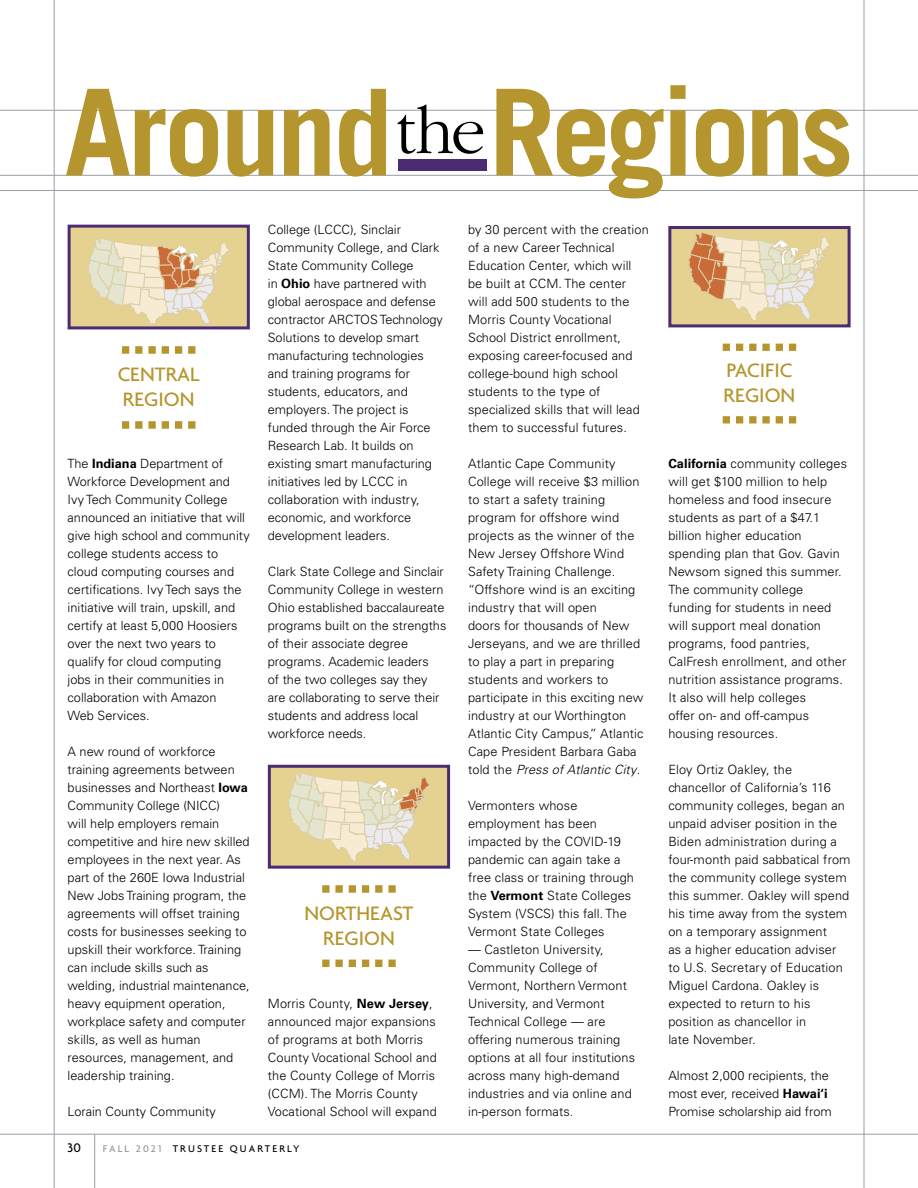
<style>
.page{position:relative;width:918px;height:1188px;background:#fff}
.page>*{position:absolute;margin:0;border:0;box-sizing:border-box;transform-origin:0 0}
.t1{font:700 120px "Trade Gothic LT Std";letter-spacing:-.04em;color:#b5952d}
.t2{font:500 21px/25.2px "Agenda";color:#b5952d}
.t3{font:500 13.5px "Agenda";color:#000}
.t4{font:300 12.75px/18px "Univers LT Std";letter-spacing:.01em;color:#000}
.t5{font:500 10.5px "Agenda";letter-spacing:.2em;color:#000}
.s1{font-weight:700}
.s2{color:#939598}
.s3{font-style:italic}
</style>
<div class="page">
<hr style="left:864px;top:0;width:1px;height:1188px;background:#999fa8">
<hr style="left:0;top:1134px;width:918px;height:1px;background:#999fa8">
<hr style="left:54px;top:0;width:1px;height:1188px;background:#999fa8">
<hr style="left:94px;top:1134px;width:1px;height:54px;background:#999fa8">
<div style="left:399px;top:159px;width:88px;height:12px;background:#4b2b71"></div>
<hr style="left:0;top:175px;width:918px;height:1px;background:#999fa8">
<hr style="left:0;top:190px;width:918px;height:1px;background:#999fa8">
<hr style="left:0;top:110px;width:918px;height:1px;background:#999fa8">
<div style="left:68px;top:225px;width:182px;height:104px;background:#e5d190;border:3px solid #4b2b71"></div>
<svg style="left:88px;top:238px;width:141px;height:85px"></svg>
<svg style="left:122px;top:421px;width:73px;height:8px"></svg>
<svg style="left:122px;top:346px;width:73px;height:8px"></svg>
<div style="left:268px;top:765px;width:182px;height:104px;background:#e5d190;border:3px solid #4b2b71"></div>
<svg style="left:288px;top:772px;width:142px;height:90px"></svg>
<svg style="left:322px;top:960px;width:74px;height:7px"></svg>
<svg style="left:322px;top:885px;width:74px;height:8px"></svg>
<div style="left:668px;top:226px;width:183px;height:101px;background:#e5d190;border:3px solid #4b2b71"></div>
<svg style="left:689px;top:232px;width:141px;height:89px"></svg>
<svg style="left:723px;top:416px;width:73px;height:7px"></svg>
<svg style="left:723px;top:344px;width:73px;height:7px"></svg>
<h1 class="t1" style="left:64px;top:59px;width:791px">Around<sup>the</sup>Regions</h1>
<h2 class="t2" style="left:118px;top:361px;width:84px">CENTRAL<br>REGION</h2>
<p class="t4" style="left:68px;top:454px;width:184px">The <span class="s1">Indiana</span> Department of<br>Workforce Development and<br>Ivy Tech Community College announced an initiative that will give high school and community college students access to cloud computing courses and certifications. Ivy Tech says the initiative will train, upskill, and certify at least 5,000 Hoosiers over the next two years to qualify for cloud computing<br>jobs in their communities in collaboration with Amazon<br>Web Services.</p>
<p class="t4" style="left:68px;top:743px;width:184px">A new round of workforce training agreements between businesses and Northeast <span class="s1">Iowa<br></span>Community College (NICC)<br>will help employers remain competitive and hire new skilled employees in the next year. As part of the 260E Iowa Industrial<br>New Jobs Training program, the agreements will offset training costs for businesses seeking to upskill their workforce. Training can include skills such as welding, industrial maintenance, heavy equipment operation, workplace safety and computer skills, as well as human resources, management, and leadership training.</p>
<p class="t4" style="left:68px;top:1103px;width:150px">Lorain County Community</p>
<p class="t4" style="left:268px;top:221px;width:177px">College (LCCC), Sinclair<br>Community College, and Clark<br>State Community College<br>in <span class="s1">Ohio</span> have partnered with global aerospace and defense contractor ARCTOS Technology<br>Solutions to develop smart manufacturing technologies and training programs for students, educators, and employers. The project is funded through the Air Force<br>Research Lab. It builds on existing smart manufacturing initiatives led by LCCC in collaboration with industry, economic, and workforce development leaders.</p>
<p class="t4" style="left:268px;top:563px;width:180px">Clark State College and Sinclair<br>Community College in western<br>Ohio established baccalaureate programs built on the strengths of their associate degree programs. Academic leaders<br>of the two colleges say they are collaborating to serve their students and address local workforce needs.</p>
<h2 class="t2" style="left:304px;top:900px;width:111px;text-align:center">NORTHEAST<br>REGION</h2>
<p class="t4" style="left:268px;top:994px;width:171px">Morris County, <span class="s1">New Jersey</span>, announced major expansions of programs at both Morris<br>County Vocational School and the County College of Morris (CCM). The Morris County<br>Vocational School will expand</p>
<p class="t3" style="left:68px;top:1140px;width:15px">30</p>
<p class="t5" style="left:103px;top:1143px;width:198px"><span class="s2">FALL 2021</span> TRUSTEE QUARTERLY</p>
<p class="t4" style="left:468px;top:221px;width:182px">by 30 percent with the creation of a new Career Technical<br>Education Center, which will be built at CCM. The center will add 500 students to the<br>Morris County Vocational<br>School District enrollment, exposing career-focused and college-bound high school students to the type of specialized skills that will lead them to successful futures.</p>
<p class="t4" style="left:468px;top:455px;width:177px">Atlantic Cape Community<br>College will receive $3 million to start a safety training program for offshore wind projects as the winner of the<br>New Jersey Offshore Wind<br>Safety Training Challenge. “Offshore wind is an exciting industry that will open<br>doors for thousands of New<br>Jerseyans, and we are thrilled to play a part in preparing students and workers to participate in this exciting new industry at our Worthington<br>Atlantic City Campus,” Atlantic<br>Cape President Barbara Gaba told the <span class="s3">Press of Atlantic City</span>.</p>
<p class="t4" style="left:468px;top:797px;width:167px">Vermonters whose employment has been impacted by the COVID-19 pandemic can again take a free class or training through the <span class="s1">Vermont</span> State Colleges<br>System (VSCS) this fall. The<br>Vermont State Colleges</p>
<p class="t4" style="left:468px;top:941px;width:169px">— Castleton University,<br>Community College of<br>Vermont, Northern Vermont<br>University, and Vermont<br>Technical College — are offering numerous training options at all four institutions across many high-demand industries and via online and in-person formats.</p>
<h2 class="t2" style="left:724px;top:357px;width:73px">PACIFIC<br>REGION</h2>
<p class="t4" style="left:668px;top:454px;width:180px"><span class="s1">California</span> community colleges will get $100 million to help homeless and food insecure students as part of a $47.1 billion higher education spending plan that Gov. Gavin<br>Newsom signed this summer.<br>The community college funding for students in need will support meal donation programs, food pantries,<br>CalFresh enrollment, and other nutrition assistance programs.<br>It also will help colleges<br>offer on- and off-campus housing resources.</p>
<p class="t4" style="left:668px;top:761px;width:184px">Eloy Ortiz Oakley, the chancellor of California’s 116 community colleges, began an unpaid adviser position in the<br>Biden administration during a four-month paid sabbatical from the community college system this summer. Oakley will spend his time away from the system on a temporary assignment<br>as a higher education adviser to U.S. Secretary of Education<br>Miguel Cardona. Oakley is expected to return to his position as chancellor in<br>late November.</p>
<p class="t4" style="left:668px;top:1067px;width:165px">Almost 2,000 recipients, the most ever, received <span class="s1">Hawai‘i<br></span>Promise scholarship aid from</p>
</div>
